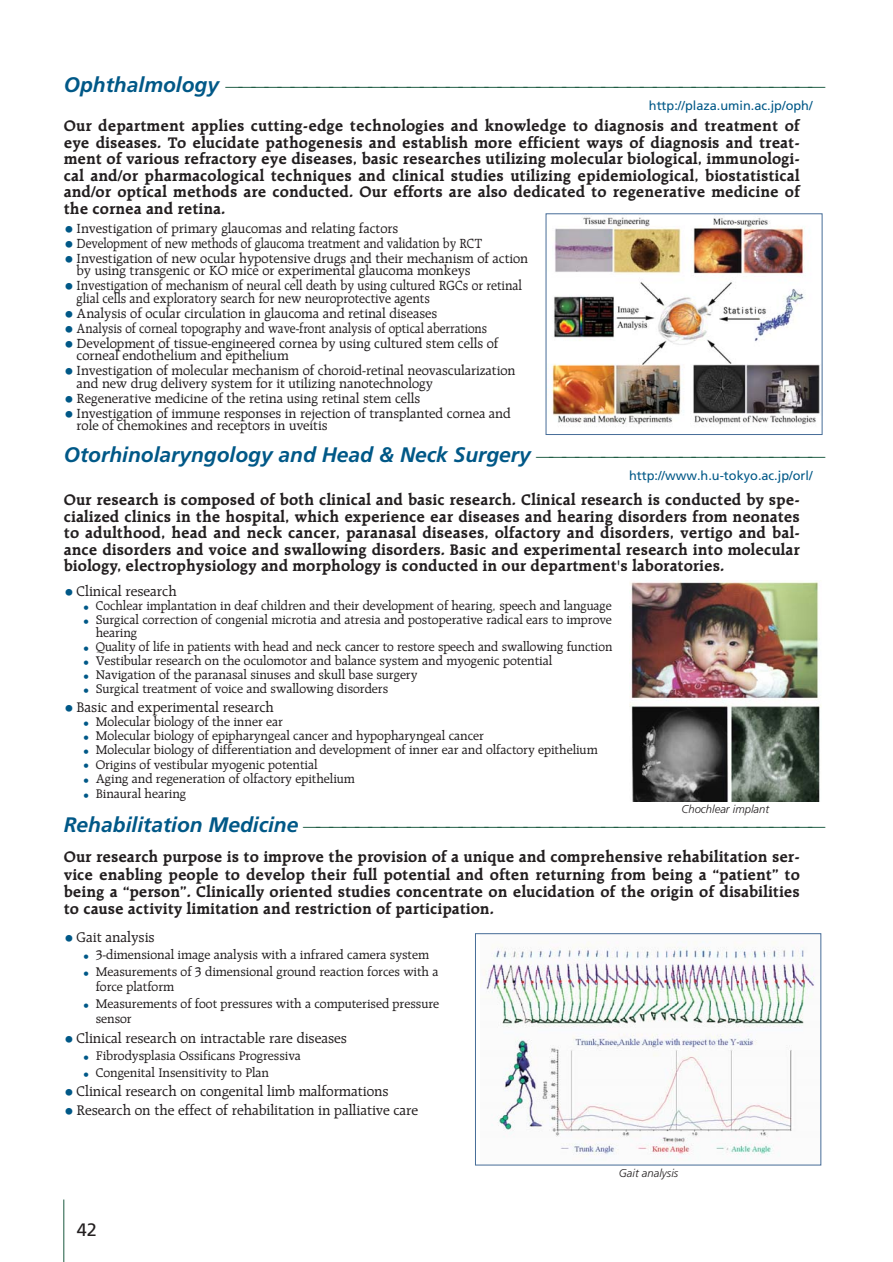
<style>
.page{position:relative;width:893px;height:1262px;background:#fff}
.page>*{position:absolute;margin:0;border:0;box-sizing:border-box;transform-origin:0 0}
.t1{font:italic 700 21px "Frutiger";color:#005887}
.t2{font:18px "Frutiger";color:#231f20}
.t3{font:300 17.25px "Frutiger";color:#1b5a40}
.t4{font:700 16.5px/16.5px "Raleigh";color:#231f20;text-align:justify}
.t5{font:15px "Raleigh";color:#231f20}
.t6{font:14.25px/12.8px "Raleigh";color:#231f20}
.t7{font:14.25px "Raleigh";color:#231f20;scale:.91 1}
.t8{font:14.25px/12.8px "Raleigh";color:#231f20;scale:.94 1}
.t9{font:13.5px/15px "Raleigh";color:#231f20}
.t10{font:12.75px "Frutiger";color:#005887}
.t11{font:italic 300 11.25px "Frutiger";color:#231f20}
.s1{font-weight:700;font-style:italic;font-size:21px;color:#005887}
.s2{font-size:21px;color:#005887}
.s3{font-weight:300;font-style:normal;font-size:17.25px;color:#1b5a40}
.s4{color:#005887}
</style>
<div class="page">
<hr style="left:63px;top:1199px;width:1px;height:62px;background:#1b5a40">
<img style="left:552px;top:217px;width:268px;height:208px">
<div style="left:546px;top:213px;width:276px;height:222px;border:1px solid #476d98"></div>
<img style="left:629px;top:581px;width:192px;height:220px">
<img style="left:480px;top:941px;width:335px;height:219px">
<div style="left:475px;top:933px;width:346px;height:232px;border:1px solid #476d98"></div>
<p class="t3" style="left:64px;top:79px;width:763px"><span class="s1">O p h t h a l m o l o g y</span> ——————————————————————————————————————————————</p>
<p class="t10" style="left:649px;top:101px;width:165px">http://plaza.umin.ac.jp/oph/</p>
<p class="t4" style="left:64px;top:118px;width:737px">Our department applies cutting-edge technologies and knowledge to diagnosis and treatment of eye diseases. To elucidate pathogenesis and establish more efficient ways of diagnosis and treat&shy;ment of various refractory eye diseases, basic researches utilizing molecular biological, immunologi&shy;cal and/or pharmacological techniques and clinical studies utilizing epidemiological, biostatistical and/or optical methods are conducted. Our efforts are also dedicated to regenerative medicine of the cornea and retina.</p>
<p class="t6" style="left:64px;top:223px;width:336px"><span class="s2">•</span> Investigation of primary glaucomas and relating factors</p>
<p class="t7" style="left:64px;top:237px;width:461px"><span class="s2">•</span> Development of new methods of glaucoma treatment and validation by RCT</p>
<p class="t6" style="left:77px;top:252px;width:453px;text-indent:-13px"><span class="s2">•</span> Investigation of new ocular hypotensive drugs and their mechanism of action by using transgenic or KO mice or experimental glaucoma monkeys</p>
<p class="t8" style="left:77px;top:280px;width:475px;text-indent:-13px"><span class="s2">•</span> Investigation of mechanism of neural cell death by using cultured RGCs or retinal glial cells and exploratory search for new neuroprotective agents</p>
<p class="t6" style="left:64px;top:308px;width:375px"><span class="s2">•</span> Analysis of ocular circulation in glaucoma and retinal diseases</p>
<p class="t7" style="left:64px;top:322px;width:466px"><span class="s2">•</span> Analysis of corneal topography and wave-front analysis of optical aberrations</p>
<p class="t6" style="left:77px;top:337px;width:423px;text-indent:-13px"><span class="s2">•</span> Development of tissue-engineered cornea by using cultured stem cells of corneal endothelium and epithelium</p>
<p class="t6" style="left:77px;top:365px;width:440px;text-indent:-13px"><span class="s2">•</span> Investigation of molecular mechanism of choroid-retinal neovascularization and new drug delivery system for it utilizing nanotechnology</p>
<p class="t6" style="left:64px;top:393px;width:358px"><span class="s2">•</span> Regenerative medicine of the retina using retinal stem cells</p>
<p class="t6" style="left:77px;top:407px;width:436px;text-indent:-13px"><span class="s2">•</span> Investigation of immune responses in rejection of transplanted cornea and role of chemokines and receptors in uveitis</p>
<p class="t1" style="left:64px;top:446px;width:763px">Otorhinolaryngology and Head &amp; Neck Surgery <span class="s3">——————————————————————</span></p>
<p class="t10" style="left:629px;top:471px;width:185px">http://www.h.u-tokyo.ac.jp/orl/</p>
<p class="t4" style="left:64px;top:493px;width:737px">Our research is composed of both clinical and basic research. Clinical research is conducted by spe&shy;cialized clinics in the hospital, which experience ear diseases and hearing disorders from neonates to adulthood, head and neck cancer, paranasal diseases, olfactory and disorders, vertigo and bal&shy;ance disorders and voice and swallowing disorders. Basic and experimental research into molecular biology, electrophysiology and morphology is conducted in our department's laboratories.</p>
<p class="t5" style="left:64px;top:585px;width:114px"><span class="s2">•</span> Clinical research</p>
<p class="t9" style="left:83px;top:599px;width:530px"><span class="s4">•</span> Cochlear implantation in deaf children and their development of hearing, speech and language</p>
<p class="t9" style="left:96px;top:614px;width:517px;line-height:12.8px;text-indent:-13px"><span class="s4">•</span> Surgical correction of congenial microtia and atresia and postoperative radical ears to improve hearing</p>
<p class="t9" style="left:83px;top:640px;width:531px"><span class="s4">•</span> Quality of life in patients with head and neck cancer to restore speech and swallowing function</p>
<p class="t9" style="left:83px;top:654px;width:471px"><span class="s4">•</span> Vestibular research on the oculomotor and balance system and myogenic potential</p>
<p class="t9" style="left:83px;top:668px;width:336px"><span class="s4">•</span> Navigation of the paranasal sinuses and skull base surgery</p>
<p class="t9" style="left:83px;top:682px;width:307px"><span class="s4">•</span> Surgical treatment of voice and swallowing disorders</p>
<p class="t5" style="left:64px;top:701px;width:212px"><span class="s2">•</span> Basic and experimental research</p>
<p class="t9" style="left:83px;top:715px;width:201px"><span class="s4">•</span> Molecular biology of the inner ear</p>
<p class="t9" style="left:83px;top:729px;width:402px"><span class="s4">•</span> Molecular biology of epipharyngeal cancer and hypopharyngeal cancer</p>
<p class="t9" style="left:83px;top:743px;width:516px"><span class="s4">•</span> Molecular biology of differentiation and development of inner ear and olfactory epithelium</p>
<p class="t9" style="left:83px;top:757px;width:236px"><span class="s4">•</span> Origins of vestibular myogenic potential</p>
<p class="t9" style="left:83px;top:772px;width:273px"><span class="s4">•</span> Aging and regeneration of olfactory epithelium</p>
<p class="t9" style="left:83px;top:787px;width:105px"><span class="s4">•</span> Binaural hearing</p>
<p class="t11" style="left:681px;top:805px;width:89px">Chochlear implant</p>
<p class="t3" style="left:64px;top:819px;width:763px"><span class="s1">R e h a b i l i t a t i o n M e d i c i n e</span> ————————————————————————————————————————</p>
<p class="t4" style="left:64px;top:849px;width:737px;line-height:17.2px">Our research purpose is to improve the provision of a unique and comprehensive rehabilitation ser&shy;vice enabling people to develop their full potential and often returning from being a “patient” to being a “person”. Clinically oriented studies concentrate on elucidation of the origin of disabilities to cause activity limitation and restriction of participation.</p>
<p class="t5" style="left:64px;top:930px;width:92px"><span class="s2">•</span>Gait analysis</p>
<p class="t9" style="left:83px;top:948px;width:347px"><span class="s4">•</span> 3-dimensional image analysis with a infrared camera system</p>
<p class="t9" style="left:96px;top:965px;width:344px;text-indent:-13px"><span class="s4">•</span> Measurements of 3 dimensional ground reaction forces with a force platform</p>
<p class="t9" style="left:96px;top:997px;width:345px;text-indent:-13px"><span class="s4">•</span> Measurements of foot pressures with a computerised pressure sensor</p>
<p class="t5" style="left:64px;top:1031px;width:284px"><span class="s2">•</span> Clinical research on intractable rare diseases</p>
<p class="t9" style="left:83px;top:1048px;width:219px"><span class="s4">•</span> Fibrodysplasia Ossificans Progressiva</p>
<p class="t9" style="left:83px;top:1065px;width:188px"><span class="s4">•</span> Congenital Insensitivity to Plan</p>
<p class="t5" style="left:64px;top:1084px;width:326px"><span class="s2">•</span> Clinical research on congenital limb malformations</p>
<p class="t5" style="left:64px;top:1104px;width:356px"><span class="s2">•</span> Research on the effect of rehabilitation in palliative care</p>
<p class="t2" style="left:77px;top:1222px;width:22px">42</p>
<p class="t11" style="left:618px;top:1168px;width:61px">Gait analysis</p>
</div>
